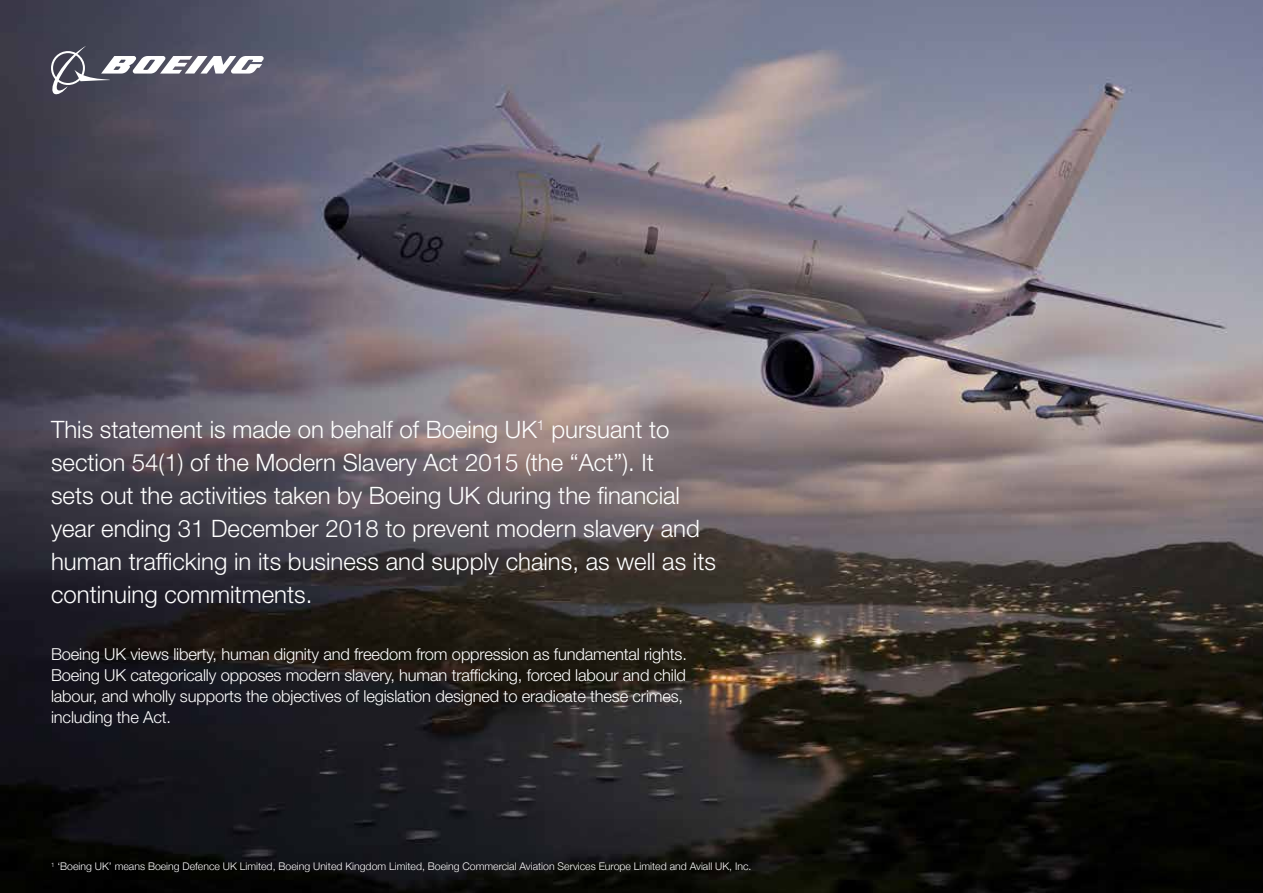
<style>
.page{position:relative;width:1263px;height:893px;background:#fff}
.page>*{position:absolute;margin:0;border:0;box-sizing:border-box;transform-origin:0 0}
.t1{font:300 24px/33px "Helvetica Neue LT Std";color:#fff}
.t2{font:300 16.5px/21px "Helvetica Neue LT Std";letter-spacing:-.01em;color:#fff}
.t3{font:300 10.5px "Helvetica Neue";color:#fff}
</style>
<div class="page">
<img style="left:0;top:0;width:1263px;height:893px">
<svg style="left:51px;top:46px;width:213px;height:50px"></svg>
<p class="t1" style="left:51px;top:413px;width:666px">This statement is made on behalf of Boeing UK<sup>1</sup> pursuant to section 54(1) of the Modern Slavery Act 2015 (the “Act”). It<br>sets out the activities taken by Boeing UK during the financial year ending 31 December 2018 to prevent modern slavery and human trafficking in its business and supply chains, as well as its continuing commitments.</p>
<p class="t2" style="left:51px;top:643px;width:637px">Boeing UK views liberty, human dignity and freedom from oppression as fundamental rights.<br>Boeing UK categorically opposes modern slavery, human trafficking, forced labour and child labour, and wholly supports the objectives of legislation designed to eradicate these crimes, including the Act.</p>
<p class="t3" style="left:51px;top:858px;width:702px"><sup>1</sup> ‘Boeing UK’ means Boeing Defence UK Limited, Boeing United Kingdom Limited, Boeing Commercial Aviation Services Europe Limited and Aviall UK, Inc.</p>
</div>
